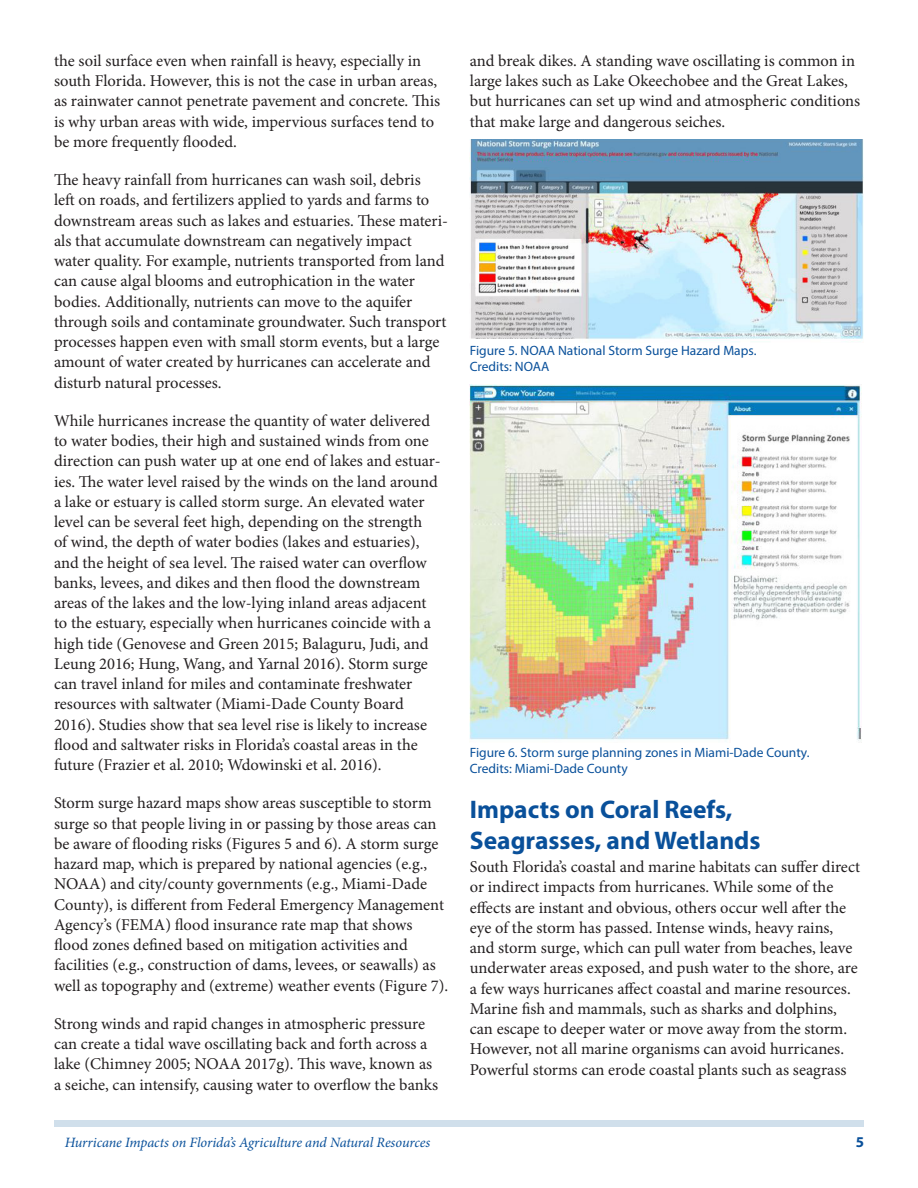
<style>
.page{position:relative;width:918px;height:1188px;background:#fff}
.page>*{position:absolute;margin:0;border:0;box-sizing:border-box;transform-origin:0 0}
.SectionHeading0{font:700 25.5px/30.6px "Myriad Pro";color:#09509a}
.Paragraph{font:16.5px/20.2px "Minion Pro";color:#231f20}
.t1{font:700 15px "Myriad Pro";color:#09509a}
.RunningTitleItalics{font:italic 14.25px "Minion Pro";letter-spacing:-.01em;color:#09509a}
.FigureCaption{font:13.5px "Myriad Pro";color:#09509a}
</style>
<div class="page">
<div style="left:54px;top:1120px;width:810px;height:7px;background:#d0dfeb"></div>
<img style="left:470px;top:139px;width:394px;height:203px">
<img style="left:470px;top:384px;width:391px;height:357px">
<p class="Paragraph" style="left:54px;top:51px;width:388px">the soil surface even when rainfall is heavy, especially in south Florida. However, this is not the case in urban areas, as rainwater cannot penetrate pavement and concrete. This is why urban areas with wide, impervious surfaces tend to be more frequently flooded.</p>
<p class="Paragraph" style="left:54px;top:170px;width:396px">The heavy rainfall from hurricanes can wash soil, debris<br>left on roads, and fertilizers applied to yards and farms to downstream areas such as lakes and estuaries. These materi&shy;als that accumulate downstream can negatively impact water quality. For example, nutrients transported from land can cause algal blooms and eutrophication in the water bodies. Additionally, nutrients can move to the aquifer through soils and contaminate groundwater. Such transport processes happen even with small storm events, but a large amount of water created by hurricanes can accelerate and disturb natural processes.</p>
<p class="Paragraph" style="left:54px;top:411px;width:388px">While hurricanes increase the quantity of water delivered to water bodies, their high and sustained winds from one direction can push water up at one end of lakes and estuar&shy;ies. The water level raised by the winds on the land around a lake or estuary is called storm surge. An elevated water level can be several feet high, depending on the strength<br>of wind, the depth of water bodies (lakes and estuaries), and the height of sea level. The raised water can overflow banks, levees, and dikes and then flood the downstream areas of the lakes and the low-lying inland areas adjacent to the estuary, especially when hurricanes coincide with a high tide (Genovese and Green 2015; Balaguru, Judi, and Leung 2016; Hung, Wang, and Yarnal 2016). Storm surge can travel inland for miles and contaminate freshwater resources with saltwater (Miami-Dade County Board 2016). Studies show that sea level rise is likely to increase flood and saltwater risks in Florida’s coastal areas in the future (Frazier et al. 2010; Wdowinski et al. 2016).</p>
<p class="Paragraph" style="left:54px;top:793px;width:396px">Storm surge hazard maps show areas susceptible to storm surge so that people living in or passing by those areas can be aware of flooding risks (Figures 5 and 6). A storm surge hazard map, which is prepared by national agencies (e.g., NOAA) and city/county governments (e.g., Miami-Dade County), is different from Federal Emergency Management Agency’s (FEMA) flood insurance rate map that shows flood zones defined based on mitigation activities and facilities (e.g., construction of dams, levees, or seawalls) as well as topography and (extreme) weather events (Figure 7).</p>
<p class="Paragraph" style="left:54px;top:1014px;width:386px">Strong winds and rapid changes in atmospheric pressure can create a tidal wave oscillating back and forth across a lake (Chimney 2005; NOAA 2017g). This wave, known as a seiche, can intensify, causing water to overflow the banks</p>
<p class="Paragraph" style="left:470px;top:51px;width:392px">and break dikes. A standing wave oscillating is common in large lakes such as Lake Okeechobee and the Great Lakes, but hurricanes can set up wind and atmospheric conditions that make large and dangerous seiches.</p>
<p class="FigureCaption" style="left:470px;top:342px;width:288px">Figure 5. NOAA National Storm Surge Hazard Maps.</p>
<p class="FigureCaption" style="left:470px;top:359px;width:81px">Credits: NOAA</p>
<p class="FigureCaption" style="left:470px;top:744px;width:341px">Figure 6. Storm surge planning zones in Miami-Dade County.</p>
<p class="FigureCaption" style="left:470px;top:761px;width:159px">Credits: Miami-Dade County</p>
<p class="SectionHeading0" style="left:470px;top:793px;width:292px">Impacts on Coral Reefs,<br>Seagrasses, and Wetlands</p>
<p class="Paragraph" style="left:470px;top:857px;width:392px">South Florida’s coastal and marine habitats can suffer direct or indirect impacts from hurricanes. While some of the effects are instant and obvious, others occur well after the eye of the storm has passed. Intense winds, heavy rains, and storm surge, which can pull water from beaches, leave underwater areas exposed, and push water to the shore, are a few ways hurricanes affect coastal and marine resources.<br>Marine fish and mammals, such as sharks and dolphins, can escape to deeper water or move away from the storm.<br>However, not all marine organisms can avoid hurricanes.<br>Powerful storms can erode coastal plants such as seagrass</p>
<p class="RunningTitleItalics" style="left:65px;top:1133px;width:367px">Hurricane Impacts on Florida’s Agriculture and Natural Resources</p>
<p class="t1" style="left:856px;top:1133px;width:10px">5</p>
</div>
